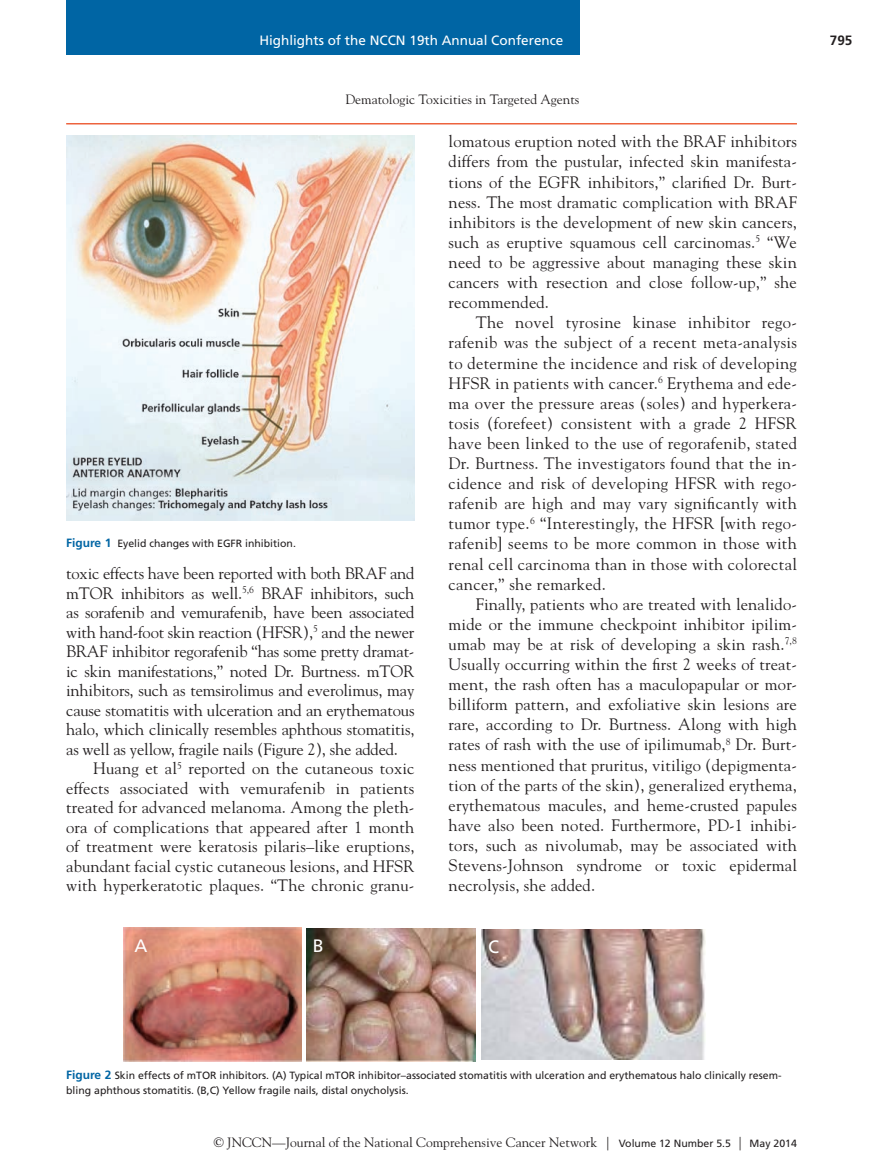
<style>
.page{position:relative;width:878px;height:1175px;background:#fff}
.page>*{position:absolute;margin:0;border:0;box-sizing:border-box;transform-origin:0 0}
.t1{font:18px "Frutiger LT Std";color:#fff}
.TXT{font:16.5px/20.1px "Goudy Std";letter-spacing:.01em;color:#231f20;text-align:justify}
.TXT__flush{font:16.5px/19.5px "Goudy Std";letter-spacing:-.01em;color:#231f20;text-align:justify}
.t2{font:13.5px "Goudy Std";color:#231f20}
.t3{font:13.5px "Frutiger LT Std";color:#fff}
.t4{font:700 13.5px "Frutiger LT Std";color:#231f20}
.FLG{font:10.5px/15px "Frutiger LT Std";color:#231f20}
.s1{font-weight:700;font-size:12px;color:#0065a4}
.s2{font-family:"Frutiger LT Std";font-size:10.5px}
</style>
<div class="page">
<div style="left:66px;top:0;width:513px;height:55px;background:#0065a4"></div>
<hr style="left:66px;top:123px;width:730px;height:1px;background:#ed633e">
<img style="left:67px;top:135px;width:347px;height:385px">
<img style="left:481px;top:929px;width:224px;height:130px">
<img style="left:123px;top:927px;width:178px;height:134px">
<img style="left:306px;top:929px;width:169px;height:132px">
<p class="t3" style="left:259px;top:32px;width:305px">Highlights of the NCCN 19th Annual Conference</p>
<p class="t2" style="left:345px;top:91px;width:235px">Dematologic Toxicities in Targeted Agents</p>
<p class="FLG" style="left:66px;top:536px;width:231px"><span class="s1">Figure 1</span> Eyelid changes with EGFR inhibition.</p>
<p class="TXT__flush" style="left:66px;top:563px;width:350px">toxic effects have been reported with both BRAF and mTOR inhibitors as well.<sup>5,6</sup> BRAF inhibitors, such as sorafenib and vemurafenib, have been associated with hand-foot skin reaction (HFSR),<sup>5</sup> and the newer BRAF inhibitor regorafenib “has some pretty dramat&shy;ic skin manifestations,” noted Dr. Burtness. mTOR inhibitors, such as temsirolimus and everolimus, may cause stomatitis with ulceration and an erythematous halo, which clinically resembles aphthous stomatitis, as well as yellow, fragile nails (Figure 2), she added.</p>
<p class="TXT" style="left:66px;top:758px;width:350px;line-height:19.5px;text-indent:27px">Huang et al<sup>5</sup> reported on the cutaneous toxic effects associated with vemurafenib in patients treated for advanced melanoma. Among the pleth&shy;ora of complications that appeared after 1 month of treatment were keratosis pilaris–like eruptions, abundant facial cystic cutaneous lesions, and HFSR with hyperkeratotic plaques. “The chronic granu-</p>
<p class="TXT" style="left:448px;top:131px;width:350px">lomatous eruption noted with the BRAF inhibitors differs from the pustular, infected skin manifesta&shy;tions of the EGFR inhibitors,” clarified Dr. Burt&shy;ness. The most dramatic complication with BRAF inhibitors is the development of new skin cancers, such as eruptive squamous cell carcinomas.<sup>5</sup> “We need to be aggressive about managing these skin cancers with resection and close follow-up,” she recommended.</p>
<p class="TXT" style="left:448px;top:312px;width:350px;text-indent:27px">The novel tyrosine kinase inhibitor rego&shy;rafenib was the subject of a recent meta-analysis to determine the incidence and risk of developing HFSR in patients with cancer.<sup>6</sup> Erythema and ede&shy;ma over the pressure areas (soles) and hyperkera&shy;tosis (forefeet) consistent with a grade 2 HFSR have been linked to the use of regorafenib, stated Dr. Burtness. The investigators found that the in&shy;cidence and risk of developing HFSR with rego&shy;rafenib are high and may vary significantly with tumor type.<sup>6</sup> “Interestingly, the HFSR [with rego&shy;rafenib] seems to be more common in those with renal cell carcinoma than in those with colorectal cancer,” she remarked.</p>
<p class="TXT" style="left:448px;top:594px;width:350px;text-indent:27px">Finally, patients who are treated with lenalido&shy;mide or the immune checkpoint inhibitor ipilim&shy;umab may be at risk of developing a skin rash.<sup>7,8<br></sup>Usually occurring within the first 2 weeks of treat&shy;ment, the rash often has a maculopapular or mor&shy;billiform pattern, and exfoliative skin lesions are rare, according to Dr. Burtness. Along with high rates of rash with the use of ipilimumab,<sup>8</sup> Dr. Burt&shy;ness mentioned that pruritus, vitiligo (depigmenta&shy;tion of the parts of the skin), generalized erythema, erythematous macules, and heme-crusted papules have also been noted. Furthermore, PD-1 inhibi&shy;tors, such as nivolumab, may be associated with Stevens-Johnson syndrome or toxic epidermal necrolysis, she added.</p>
<p class="t1" style="left:134px;top:935px;width:14px">A</p>
<p class="t1" style="left:313px;top:935px;width:12px">B</p>
<p class="t1" style="left:488px;top:936px;width:12px">C</p>
<p class="t4" style="left:829px;top:32px;width:24px">795</p>
<p class="FLG" style="left:66px;top:1067px;width:716px"><span class="s1">Figure 2</span> Skin effects of mTOR inhibitors. (A) Typical mTOR inhibitor–associated stomatitis with ulceration and erythematous halo clinically resem&shy;bling aphthous stomatitis. (B,C) Yellow fragile nails, distal onycholysis.</p>
<p class="t2" style="left:214px;top:1134px;width:584px">© JNCCN—Journal of the National Comprehensive Cancer Network | <span class="s2">Volume 12 Number 5.5</span> | <span class="s2">May 2014</span></p>
</div>
